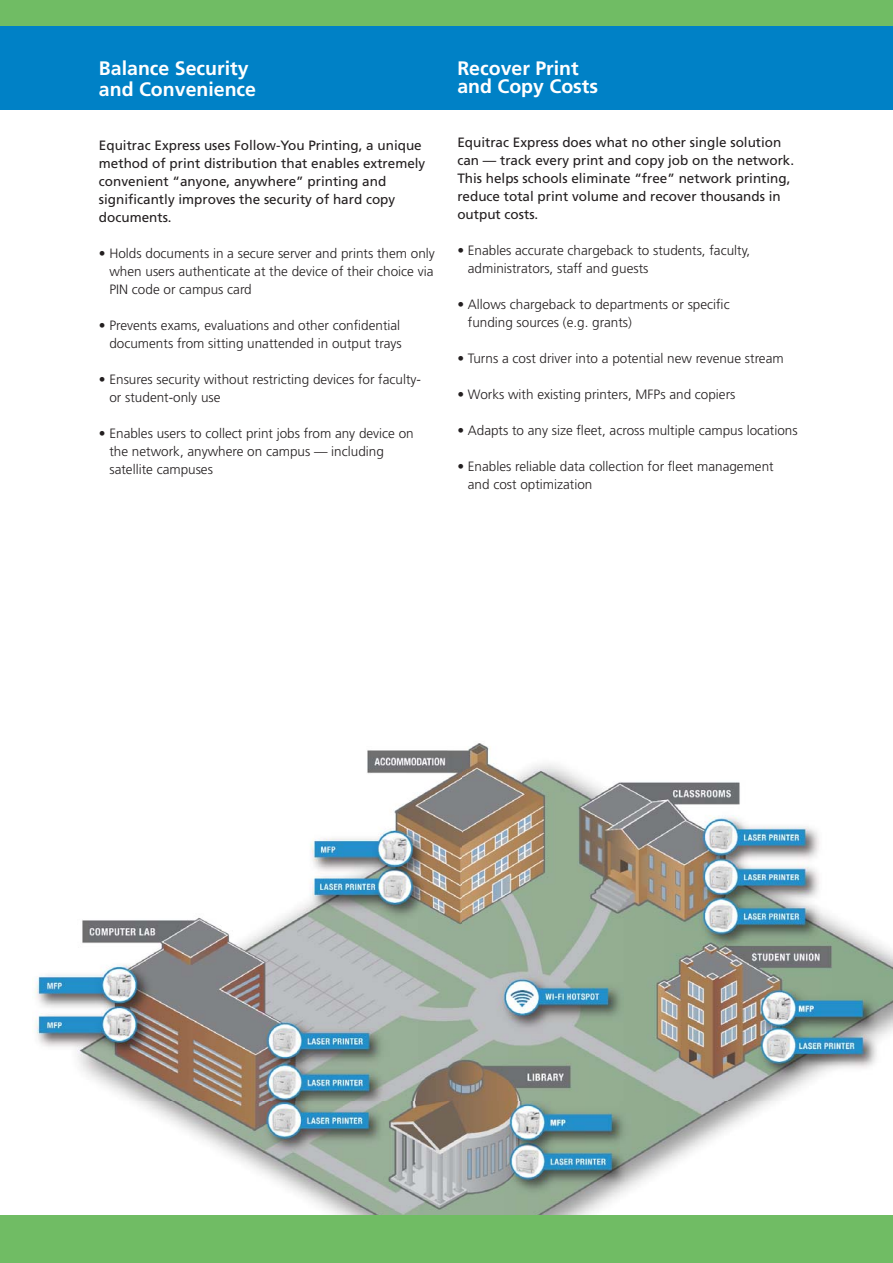
<style>
.page{position:relative;width:893px;height:1263px;background:#fff}
.page>*{position:absolute;margin:0;border:0;box-sizing:border-box;transform-origin:0 0}
.t1{font:700 19.5px/21px "Frutiger";color:#fff}
.t2{font:300 13.5px/18px "Frutiger";color:#231f20}
.t3{font:13.5px/18px "Frutiger";color:#231f20}
</style>
<div class="page">
<img style="left:32px;top:743px;width:861px;height:472px">
<div style="left:0;top:23px;width:893px;height:87px;background:#0081c6"></div>
<div style="left:0;top:0;width:893px;height:26px;background:#70bc64"></div>
<div style="left:0;top:1215px;width:893px;height:48px;background:#70bc64"></div>
<h1 class="t1" style="left:99px;top:59px;width:159px">Balance Security and Convenience</h1>
<p class="t3" style="left:99px;top:137px;width:328px">Equitrac Express uses Follow-You Printing, a unique method of print distribution that enables extremely convenient “anyone, anywhere” printing and significantly improves the security of hard copy documents.</p>
<p class="t2" style="left:109px;top:245px;width:327px;text-align:justify;text-indent:-11px">• Holds documents in a secure server and prints them only when users authenticate at the device of their choice via PIN code or campus card</p>
<p class="t2" style="left:99px;top:317px;width:304px;text-align:right">• Prevents exams, evaluations and other confidential documents from sitting unattended in output trays</p>
<p class="t2" style="left:109px;top:371px;width:313px;text-indent:-11px">• Ensures security without restricting devices for faculty&shy;or student-only use</p>
<p class="t2" style="left:109px;top:425px;width:306px;text-indent:-11px">• Enables users to collect print jobs from any device on the network, anywhere on campus — including satellite campuses</p>
<h1 class="t1" style="left:457px;top:60px;width:142px;line-height:18px">Recover Print and Copy Costs</h1>
<p class="t3" style="left:457px;top:134px;width:338px">Equitrac Express does what no other single solution can — track every print and copy job on the network.<br>This helps schools eliminate “free” network printing, reduce total print volume and recover thousands in output costs.</p>
<p class="t2" style="left:468px;top:242px;width:284px;text-indent:-11px">• Enables accurate chargeback to students, faculty, administrators, staff and guests</p>
<p class="t2" style="left:468px;top:296px;width:263px;text-indent:-11px">• Allows chargeback to departments or specific funding sources (e.g. grants)</p>
<p class="t2" style="left:457px;top:350px;width:328px">• Turns a cost driver into a potential new revenue stream</p>
<p class="t2" style="left:457px;top:386px;width:280px">• Works with existing printers, MFPs and copiers</p>
<p class="t2" style="left:457px;top:422px;width:342px">• Adapts to any size fleet, across multiple campus locations</p>
<p class="t2" style="left:468px;top:458px;width:307px;text-indent:-11px">• Enables reliable data collection for fleet management and cost optimization</p>
</div>
